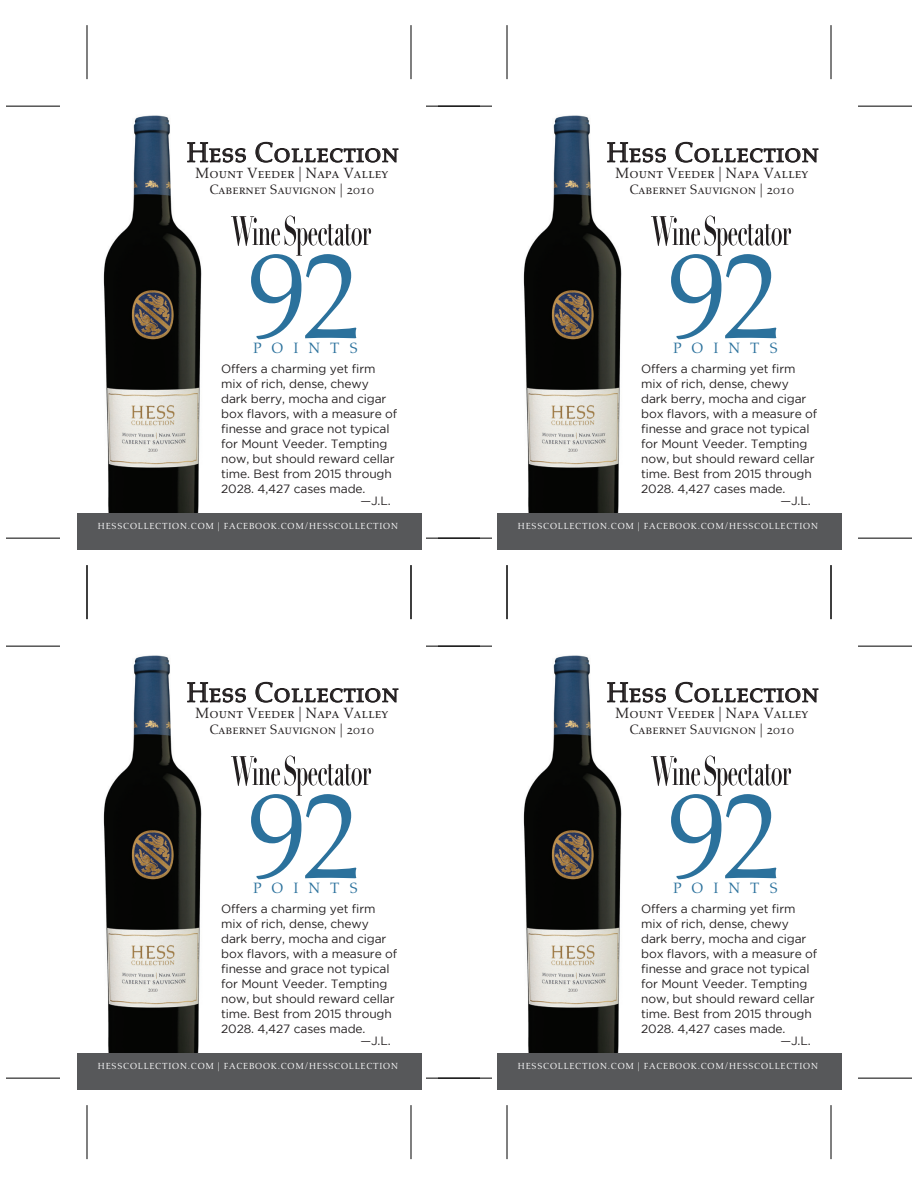
<style>
.page{position:relative;width:918px;height:1188px;background:#fff}
.page>*{position:absolute;margin:0;border:0;box-sizing:border-box;transform-origin:0 0}
.t1{font:123.45px "Aldus";letter-spacing:-.05em;color:#2b719c}
.t2{font:28.35px "Aldus Roman SC";letter-spacing:.005em;color:#231f20}
.t3{font:15.3px "Aldus";letter-spacing:.655em;color:#2b719c}
.t4{font:15.15px "Aldus Roman SC";color:#231f20}
.t5{font:13.95px "Aldus Roman SC";color:#231f20}
.t6{font:12px/15px "Gotham";letter-spacing:-.01em;color:#231f20}
.t7{font:9px "Aldus Roman SC";letter-spacing:.09em;color:#fff}
</style>
<div class="page">
<img style="left:103px;top:115px;width:99px;height:398px">
<div style="left:77px;top:513px;width:345px;height:36px;background:#57585a"></div>
<svg style="left:187px;top:142px;width:59px;height:21px"></svg>
<svg style="left:255px;top:142px;width:144px;height:21px"></svg>
<svg style="left:231px;top:216px;width:140px;height:40px"></svg>
<hr style="left:87px;top:25px;width:1px;height:54px;background:#000">
<hr style="left:6px;top:106px;width:54px;height:1px;background:#000">
<hr style="left:6px;top:538px;width:54px;height:1px;background:#000">
<hr style="left:411px;top:25px;width:1px;height:54px;background:#000">
<hr style="left:438px;top:106px;width:54px;height:1px;background:#000">
<hr style="left:438px;top:538px;width:54px;height:1px;background:#000">
<img style="left:523px;top:115px;width:99px;height:398px">
<div style="left:497px;top:513px;width:345px;height:36px;background:#57585a"></div>
<svg style="left:607px;top:142px;width:59px;height:21px"></svg>
<svg style="left:675px;top:142px;width:144px;height:21px"></svg>
<svg style="left:651px;top:216px;width:140px;height:40px"></svg>
<hr style="left:507px;top:25px;width:1px;height:54px;background:#000">
<hr style="left:426px;top:106px;width:54px;height:1px;background:#000">
<hr style="left:426px;top:538px;width:54px;height:1px;background:#000">
<hr style="left:831px;top:25px;width:1px;height:54px;background:#000">
<hr style="left:858px;top:106px;width:54px;height:1px;background:#000">
<hr style="left:858px;top:538px;width:54px;height:1px;background:#000">
<img style="left:103px;top:655px;width:99px;height:398px">
<div style="left:77px;top:1053px;width:345px;height:36px;background:#57585a"></div>
<svg style="left:187px;top:682px;width:59px;height:21px"></svg>
<svg style="left:255px;top:682px;width:144px;height:21px"></svg>
<svg style="left:231px;top:756px;width:140px;height:40px"></svg>
<hr style="left:87px;top:565px;width:1px;height:54px;background:#000">
<hr style="left:6px;top:646px;width:54px;height:1px;background:#000">
<hr style="left:6px;top:1078px;width:54px;height:1px;background:#000">
<hr style="left:87px;top:1105px;width:1px;height:54px;background:#000">
<hr style="left:411px;top:565px;width:1px;height:54px;background:#000">
<hr style="left:438px;top:646px;width:54px;height:1px;background:#000">
<hr style="left:438px;top:1078px;width:54px;height:1px;background:#000">
<hr style="left:411px;top:1105px;width:1px;height:54px;background:#000">
<img style="left:523px;top:655px;width:99px;height:398px">
<div style="left:497px;top:1053px;width:345px;height:36px;background:#57585a"></div>
<svg style="left:607px;top:682px;width:59px;height:21px"></svg>
<svg style="left:675px;top:682px;width:144px;height:21px"></svg>
<svg style="left:651px;top:756px;width:140px;height:40px"></svg>
<hr style="left:507px;top:565px;width:1px;height:54px;background:#000">
<hr style="left:426px;top:646px;width:54px;height:1px;background:#000">
<hr style="left:426px;top:1078px;width:54px;height:1px;background:#000">
<hr style="left:507px;top:1105px;width:1px;height:54px;background:#000">
<hr style="left:831px;top:565px;width:1px;height:54px;background:#000">
<hr style="left:858px;top:646px;width:54px;height:1px;background:#000">
<hr style="left:858px;top:1078px;width:54px;height:1px;background:#000">
<hr style="left:831px;top:1105px;width:1px;height:54px;background:#000">
<h2 class="t2" style="left:187px;top:137px;width:214px">Hess Collection</h2>
<h2 class="t2" style="left:607px;top:137px;width:214px">Hess Collection</h2>
<p class="t4" style="left:195px;top:165px;width:195px">Mount Veeder | Napa Valley</p>
<p class="t5" style="left:209px;top:181px;width:166px">Cabernet Sauvignon | 2010</p>
<p class="t4" style="left:615px;top:165px;width:195px">Mount Veeder | Napa Valley</p>
<p class="t5" style="left:629px;top:181px;width:166px">Cabernet Sauvignon | 2010</p>
<h1 class="t1" style="left:245px;top:228px;width:119px">92</h1>
<p class="t3" style="left:253px;top:340px;width:106px">POINTS</p>
<p class="t6" style="left:221px;top:361px;width:177px">Offers a charming yet firm mix of rich, dense, chewy dark berry, mocha and cigar box flavors, with a measure of finesse and grace not typical for Mount Veeder. Tempting now, but should reward cellar time. Best from 2015 through<br>2028. 4,427 cases made.</p>
<p class="t6" style="left:360px;top:493px;width:32px">—J.L.</p>
<h1 class="t1" style="left:665px;top:228px;width:119px">92</h1>
<p class="t3" style="left:673px;top:340px;width:106px">POINTS</p>
<p class="t6" style="left:641px;top:361px;width:177px">Offers a charming yet firm mix of rich, dense, chewy dark berry, mocha and cigar box flavors, with a measure of finesse and grace not typical for Mount Veeder. Tempting now, but should reward cellar time. Best from 2015 through<br>2028. 4,427 cases made.</p>
<p class="t6" style="left:780px;top:493px;width:32px">—J.L.</p>
<p class="t7" style="left:98px;top:521px;width:302px">HESSCOLLECTION.COM | FACEBOOK.COM/HESSCOLLECTION</p>
<p class="t7" style="left:518px;top:521px;width:302px">HESSCOLLECTION.COM | FACEBOOK.COM/HESSCOLLECTION</p>
<h2 class="t2" style="left:187px;top:677px;width:214px">Hess Collection</h2>
<h2 class="t2" style="left:607px;top:677px;width:214px">Hess Collection</h2>
<p class="t4" style="left:195px;top:705px;width:195px">Mount Veeder | Napa Valley</p>
<p class="t5" style="left:209px;top:721px;width:166px">Cabernet Sauvignon | 2010</p>
<p class="t4" style="left:615px;top:705px;width:195px">Mount Veeder | Napa Valley</p>
<p class="t5" style="left:629px;top:721px;width:166px">Cabernet Sauvignon | 2010</p>
<h1 class="t1" style="left:245px;top:768px;width:119px">92</h1>
<p class="t3" style="left:253px;top:880px;width:106px">POINTS</p>
<p class="t6" style="left:221px;top:901px;width:177px">Offers a charming yet firm mix of rich, dense, chewy dark berry, mocha and cigar box flavors, with a measure of finesse and grace not typical for Mount Veeder. Tempting now, but should reward cellar time. Best from 2015 through<br>2028. 4,427 cases made.</p>
<p class="t6" style="left:360px;top:1033px;width:32px">—J.L.</p>
<h1 class="t1" style="left:665px;top:768px;width:119px">92</h1>
<p class="t3" style="left:673px;top:880px;width:106px">POINTS</p>
<p class="t6" style="left:641px;top:901px;width:177px">Offers a charming yet firm mix of rich, dense, chewy dark berry, mocha and cigar box flavors, with a measure of finesse and grace not typical for Mount Veeder. Tempting now, but should reward cellar time. Best from 2015 through<br>2028. 4,427 cases made.</p>
<p class="t6" style="left:780px;top:1033px;width:32px">—J.L.</p>
<p class="t7" style="left:98px;top:1061px;width:302px">HESSCOLLECTION.COM | FACEBOOK.COM/HESSCOLLECTION</p>
<p class="t7" style="left:518px;top:1061px;width:302px">HESSCOLLECTION.COM | FACEBOOK.COM/HESSCOLLECTION</p>
</div>
